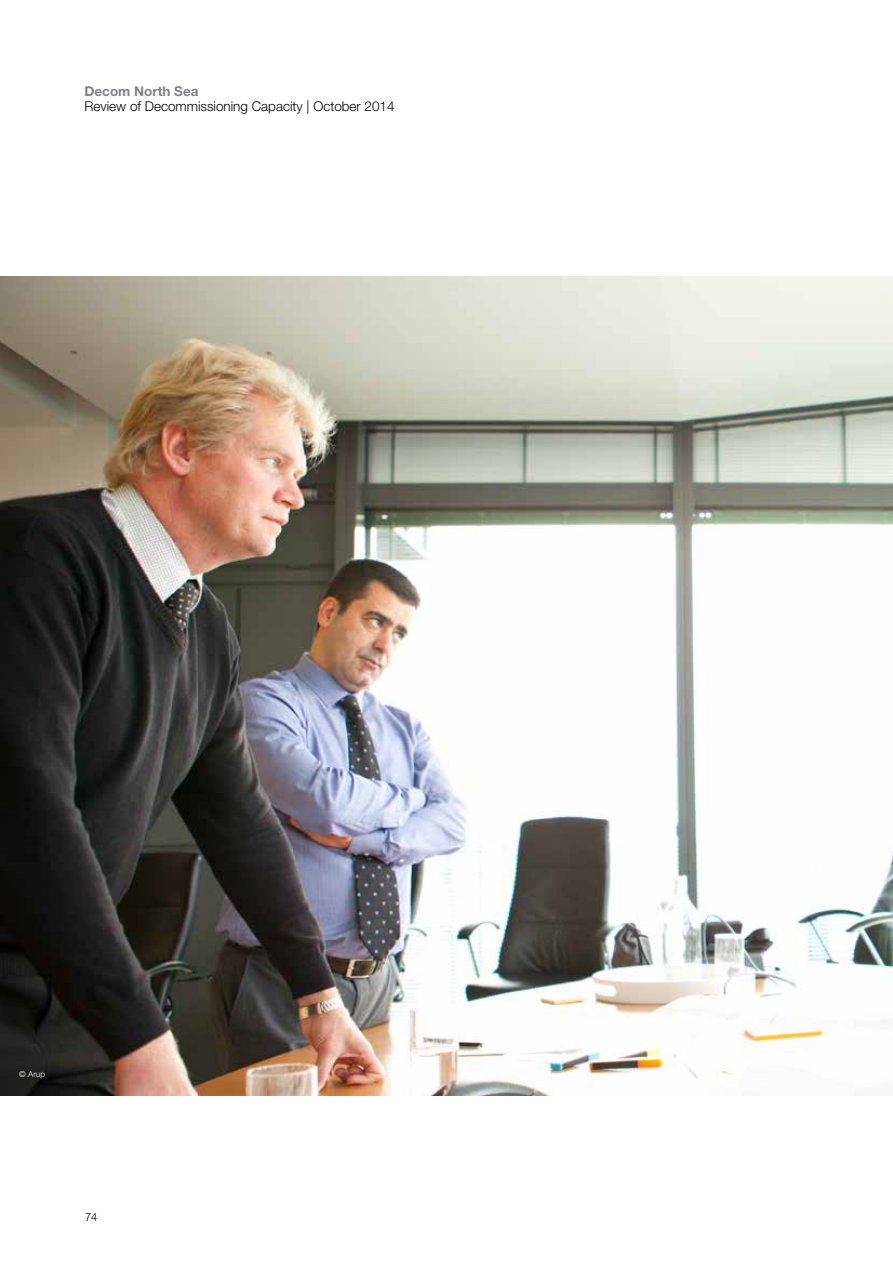
<style>
.page{position:relative;width:893px;height:1263px;background:#fff}
.page>*{position:absolute;margin:0;border:0;box-sizing:border-box;transform-origin:0 0}
.t1{font:300 13.5px "Helvetica Neue";color:#000}
.t2{font:700 13.5px "Helvetica Neue";color:#808285}
.t3{font:300 11.25px "Helvetica Neue";color:#000}
.t4{font:300 8.25px "Helvetica Neue";color:#fff}
</style>
<div class="page">
<img style="left:0;top:276px;width:893px;height:819px">
<p class="t2" style="left:85px;top:82px;width:116px">Decom North Sea</p>
<p class="t1" style="left:85px;top:98px;width:312px">Review of Decommissioning Capacity | October 2014</p>
<p class="t4" style="left:19px;top:1069px;width:27px">© Arup</p>
<p class="t3" style="left:85px;top:1210px;width:14px">74</p>
</div>
